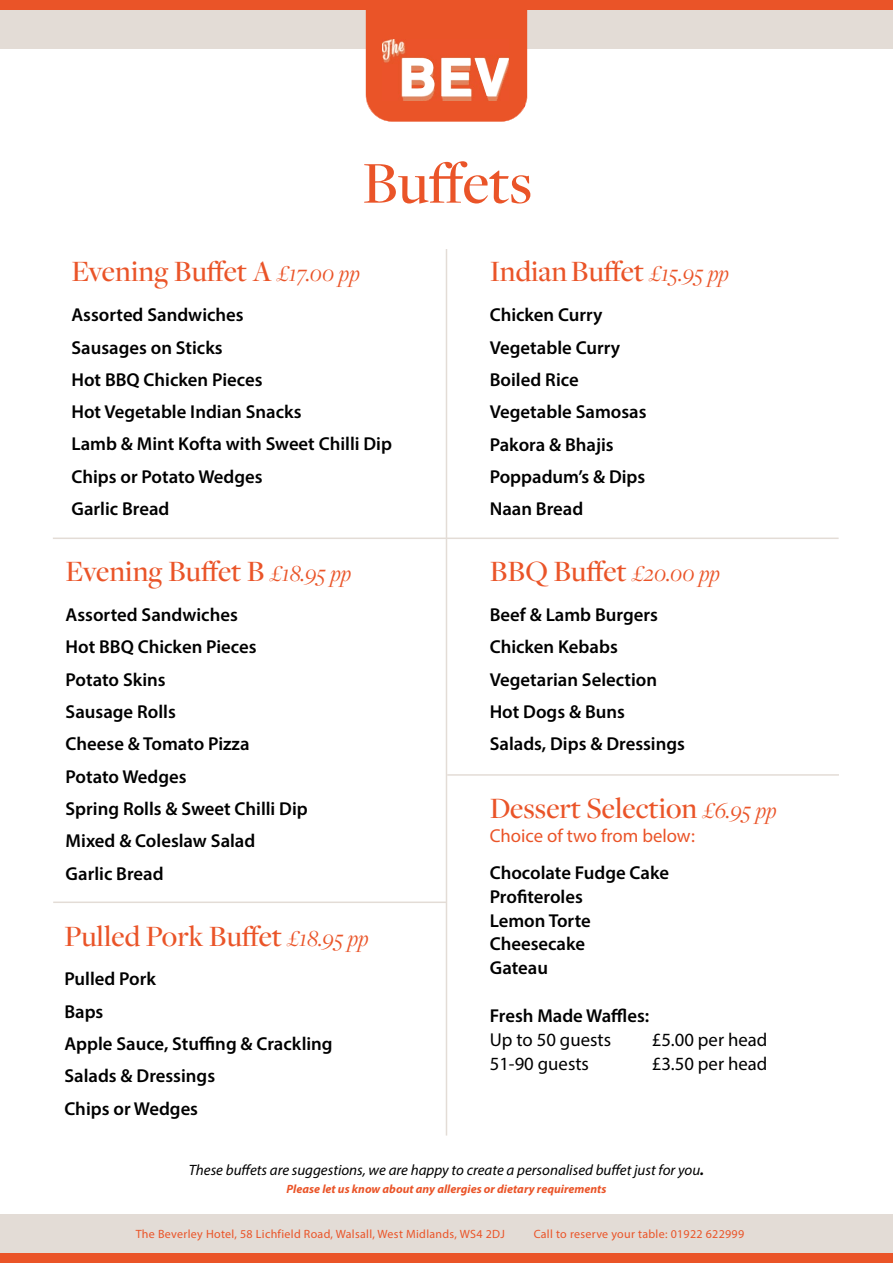
<style>
.page{position:relative;width:893px;height:1263px;background:#fff}
.page>*{position:absolute;margin:0;border:0;box-sizing:border-box;transform-origin:0 0}
.t1{font:500 61.5px "Freight Disp Pro";color:#ea5428}
.t2{font:500 30.6px "Freight Disp Pro";color:#ea5428}
.t3{font:600 18.75px/32.2px "Myriad Pro";color:#000}
.t4{font:18.75px "Myriad Pro";color:#000}
.t5{font:18.75px "Myriad Pro";color:#ea5428}
.t6{font:italic 15px "Myriad Pro";color:#000}
.t7{font:12px "Myriad Pro";letter-spacing:.025em;color:#ea5428}
.t8{font:italic 700 12px "Myriad Pro";color:#ea5428}
.s1{font-weight:400;font-style:italic;font-size:24px}
.s2{font-weight:700}
</style>
<div class="page">
<div style="left:0;top:1215px;width:893px;height:48px;background:#e3dcd6"></div>
<div style="left:0;top:0;width:893px;height:48px;background:#e3dcd6"></div>
<div style="left:0;top:0;width:893px;height:10px;background:#ea5428"></div>
<hr style="left:446px;top:249px;width:1px;height:886px;background:#e3dcd6">
<svg style="left:366px;top:10px;width:161px;height:112px;background:#ec724e"></svg>
<div style="left:0;top:1253px;width:893px;height:10px;background:#ea5428"></div>
<hr style="left:447px;top:774px;width:392px;height:2px;background:#e3dcd6">
<hr style="left:53px;top:537px;width:786px;height:2px;background:#e3dcd6">
<hr style="left:53px;top:901px;width:393px;height:2px;background:#e3dcd6">
<h1 class="t1" style="left:362px;top:142px;width:171px">Buffets</h1>
<h2 class="t2" style="left:71px;top:251px;width:290px">Evening Buffet A <span class="s1">£17.00 pp</span></h2>
<p class="t3" style="left:71px;top:298px;width:322px">Assorted Sandwiches<br>Sausages on Sticks<br>Hot BBQ Chicken Pieces<br>Hot Vegetable Indian Snacks<br>Lamb &amp; Mint Kofta with Sweet Chilli Dip<br>Chips or Potato Wedges<br>Garlic Bread</p>
<h2 class="t2" style="left:66px;top:551px;width:287px">Evening Buffet B <span class="s1">£18.95 pp</span></h2>
<p class="t3" style="left:66px;top:598px;width:244px">Assorted Sandwiches<br>Hot BBQ Chicken Pieces<br>Potato Skins<br>Sausage Rolls<br>Cheese &amp; Tomato Pizza<br>Potato Wedges<br>Spring Rolls &amp; Sweet Chilli Dip<br>Mixed &amp; Coleslaw Salad<br>Garlic Bread</p>
<h2 class="t2" style="left:64px;top:915px;width:306px">Pulled Pork Buffet <span class="s1">£18.95 pp</span></h2>
<p class="t3" style="left:64px;top:962px;width:270px">Pulled Pork<br>Baps<br>Apple Sauce, Stuffing &amp; Crackling<br>Salads &amp; Dressings<br>Chips or Wedges</p>
<h2 class="t2" style="left:490px;top:251px;width:241px">IndianBuffet <span class="s1">£15.95 pp</span></h2>
<p class="t3" style="left:490px;top:298px;width:158px">Chicken Curry<br>Vegetable Curry<br>Boiled Rice<br>Vegetable Samosas<br>Pakora &amp; Bhajis<br>Poppadum’s &amp; Dips<br>Naan Bread</p>
<h2 class="t2" style="left:490px;top:551px;width:232px">BBQ Buffet <span class="s1">£20.00 pp</span></h2>
<p class="t3" style="left:490px;top:598px;width:197px">Beef &amp; Lamb Burgers<br>Chicken Kebabs<br>Vegetarian Selection<br>Hot Dogs &amp; Buns<br>Salads, Dips &amp; Dressings</p>
<h2 class="t2" style="left:490px;top:788px;width:288px">Dessert Selection <span class="s1">£6.95 pp</span></h2>
<p class="t5" style="left:490px;top:824px;width:207px">Choice of two from below:</p>
<p class="t3" style="left:490px;top:860px;width:181px;line-height:23.9px">Chocolate Fudge Cake<br>Profiteroles<br>Lemon Torte<br>Cheesecake<br>Gateau</p>
<p class="t3" style="left:490px;top:999px;width:161px">Fresh Made Waffles:</p>
<p class="t4" style="left:490px;top:1028px;width:123px">Up to 50 guests</p>
<p class="t4" style="left:652px;top:1028px;width:117px">£5.00 per head</p>
<p class="t4" style="left:490px;top:1052px;width:101px">51-90 guests</p>
<p class="t4" style="left:652px;top:1052px;width:117px">£3.50 per head</p>
<p class="t6" style="left:189px;top:1161px;width:517px">These buffets are suggestions, we are happy to create a personalised buffet just for you<span class="s2">.</span></p>
<p class="t8" style="left:287px;top:1181px;width:321px">Please let us know about any allergies or dietary requirements</p>
<p class="t7" style="left:136px;top:1227px;width:371px">The Beverley Hotel, 58 Lichfield Road, Walsall, West Midlands, WS4 2DJ</p>
<p class="t7" style="left:534px;top:1227px;width:212px">Call to reserve your table: 01922 622999</p>
</div>
